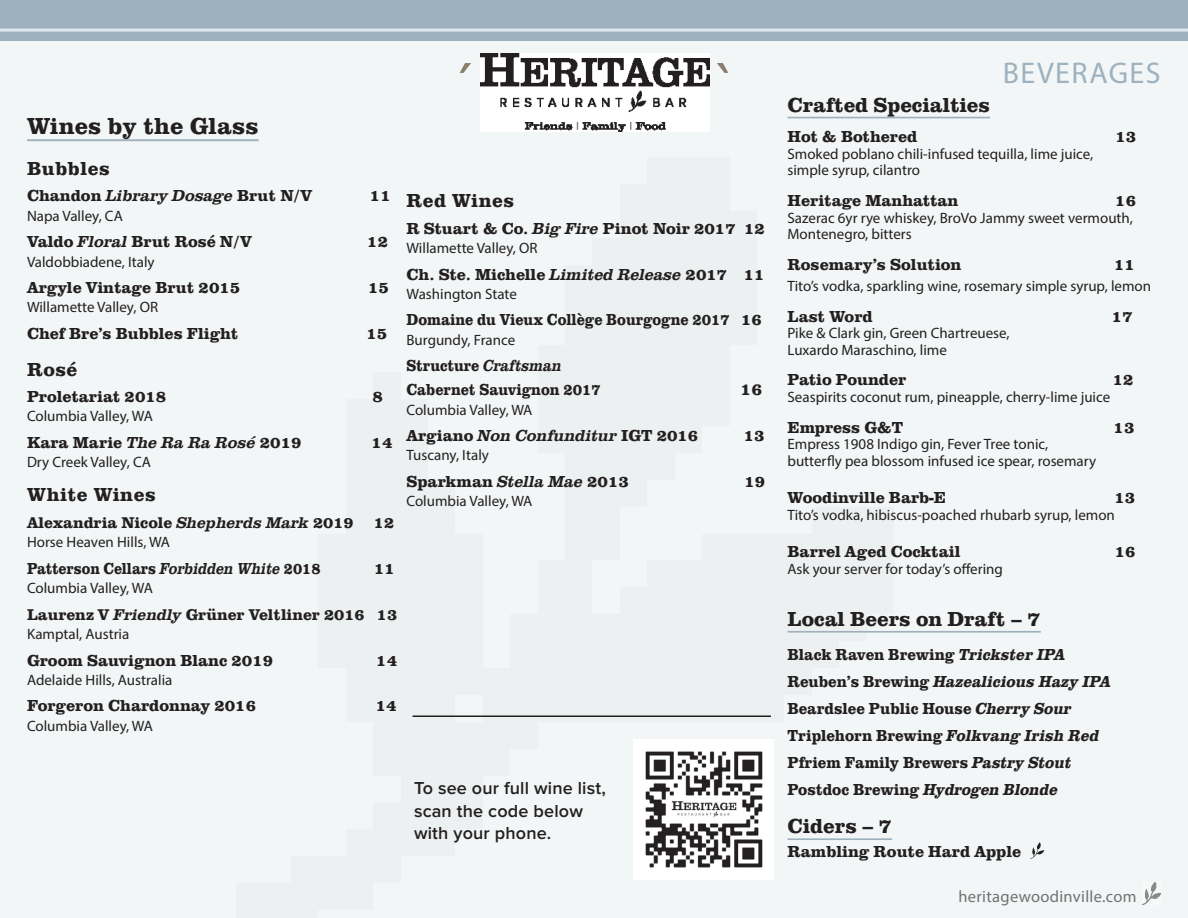
<style>
.page{position:relative;width:1188px;height:918px;background:#f3f6f7}
.page>*{position:absolute;margin:0;border:0;box-sizing:border-box;transform-origin:0 0}
.t1{font:69.3px "Myriad Pro";color:#8a7e6d;scale:.9 1}
.SECTION_HEADER{font:30px "Myriad Pro";letter-spacing:.05em;color:#9db2be}
.SECTION_HEADER-2{font:700 24px "Clarendon URW";letter-spacing:.01em;color:#231f20}
.SECTION_HEADER-3{font:700 21px "Clarendon URW";color:#231f20}
.SECTION_HEADER-4{font:700 19.5px "Clarendon URW";letter-spacing:.03em;color:#231f20}
.HEADING{font:600 18px/22.5px "Proxima Nova";letter-spacing:.01em;color:#231f20}
.HEADING-2{font:700 17.25px "Clarendon URW";color:#231f20}
.HEADING-3{font:700 16.5px "Clarendon URW";color:#231f20}
.REGION{font:700 16.5px "Clarendon URW";color:#231f20;scale:.94 1}
.Cocktail_Name{font:700 16.5px "Clarendon URW";color:#231f20}
.HEADING-4{font:700 16.5px/24px "Clarendon URW";color:#231f20;scale:.9 1}
.DESCRIPTION{font:700 16.5px "Clarendon URW";color:#231f20}
.HEADING-5{font:700 16.5px "Clarendon URW";color:#231f20;scale:.88 1}
.REGION-2{font:italic 700 16.5px "Clarendon URW";letter-spacing:.01em;color:#231f20;scale:.94 1}
.t2{font:16.5px "Myriad Pro";letter-spacing:.02em;color:#727172}
.SECTION_HEADER-5{font:700 16.5px "Clarendon URW";color:#231f20}
.HEADING-6{font:700 16.2px "Clarendon URW";color:#231f20}
.Cocktail_description{font:15px/16.5px "Myriad Pro";color:#231f20}
.HEADING-7{font:15px "Myriad Pro";color:#231f20}
.DESCRIPTION-2{font:15px/16.5px "Myriad Pro";color:#231f20}
.AREA{font:15px "Myriad Pro";color:#231f20}
.s1{font-weight:500;font-style:italic}
.s2{font-style:italic}
.s3{font-style:normal}
</style>
<div class="page">
<img style="left:1143px;top:883px;width:18px;height:21px">
<img style="left:481px;top:54px;width:228px;height:78px">
<div style="left:0;top:0;width:1188px;height:40px;background:#9db2be"></div>
<hr style="left:0;top:29px;width:1188px;height:3px;background:#dfe6ea">
<hr style="left:27px;top:139px;width:232px;height:2px;background:#9db2be">
<hr style="left:788px;top:117px;width:202px;height:1px;background:#9db2be">
<hr style="left:788px;top:631px;width:253px;height:2px;background:#9db2be">
<hr style="left:788px;top:838px;width:104px;height:2px;background:#9db2be">
<hr style="left:413px;top:716px;width:358px;height:1px;background:#231f20">
<img style="left:634px;top:739px;width:140px;height:140px">
<svg style="left:1030px;top:842px;width:14px;height:17px"></svg>
<h1 class="t1" style="left:716px;top:45px;width:22px">`</h1>
<p class="SECTION_HEADER-2" style="left:27px;top:109px;width:233px">Wines by the Glass</p>
<p class="SECTION_HEADER-4" style="left:27px;top:154px;width:84px">Bubbles</p>
<p class="HEADING-3" style="left:27px;top:184px;width:287px">Chandon <span class="s1">Library Dosage</span> Brut N/V</p>
<p class="HEADING-3" style="left:370px;top:184px;width:22px">11</p>
<p class="AREA" style="left:27px;top:206px;width:97px">Napa Valley, CA</p>
<p class="HEADING-3" style="left:27px;top:230px;width:226px">Valdo <span class="s1">Floral</span> Brut Rosé N/V</p>
<p class="HEADING-3" style="left:367px;top:230px;width:22px">12</p>
<p class="HEADING-7" style="left:27px;top:252px;width:129px">Valdobbiadene, Italy</p>
<p class="HEADING-3" style="left:27px;top:276px;width:215px">Argyle Vintage Brut 2015</p>
<p class="HEADING-3" style="left:368px;top:276px;width:22px">15</p>
<p class="HEADING-7" style="left:27px;top:298px;width:133px">Willamette Valley, OR</p>
<p class="HEADING-3" style="left:27px;top:321px;width:213px">Chef Bre’s Bubbles Flight</p>
<p class="HEADING-3" style="left:366px;top:321px;width:22px">15</p>
<p class="SECTION_HEADER-4" style="left:27px;top:355px;width:52px">Rosé</p>
<p class="HEADING-3" style="left:27px;top:385px;width:141px">Proletariat 2018</p>
<p class="HEADING-3" style="left:372px;top:385px;width:12px">8</p>
<p class="HEADING-7" style="left:27px;top:407px;width:127px">Columbia Valley, WA</p>
<p class="HEADING-3" style="left:27px;top:431px;width:276px">Kara Marie <span class="s1">The Ra Ra Rosé</span> 2019</p>
<p class="HEADING-3" style="left:372px;top:431px;width:22px">14</p>
<p class="HEADING-7" style="left:27px;top:453px;width:126px">Dry Creek Valley, CA</p>
<p class="SECTION_HEADER-4" style="left:27px;top:480px;width:130px">White Wines</p>
<p class="HEADING-6" style="left:27px;top:510px;width:328px">Alexandria Nicole <span class="s1">Shepherds Mark</span> 2019</p>
<p class="HEADING-6" style="left:374px;top:510px;width:22px">12</p>
<p class="HEADING-7" style="left:27px;top:533px;width:145px">Horse Heaven Hills, WA</p>
<p class="HEADING-5" style="left:27px;top:556px;width:335px">Patterson Cellars <span class="s1">Forbidden White</span> 2018</p>
<p class="HEADING-3" style="left:374px;top:556px;width:22px">11</p>
<p class="HEADING-7" style="left:27px;top:579px;width:127px">Columbia Valley, WA</p>
<p class="HEADING-6" style="left:27px;top:602px;width:372px">Laurenz V <span class="s1">Friendly</span> Grüner Veltliner 2016 13</p>
<p class="HEADING-7" style="left:27px;top:625px;width:104px">Kamptal, Austria</p>
<p class="HEADING-3" style="left:27px;top:648px;width:248px">Groom Sauvignon Blanc 2019</p>
<p class="HEADING-3" style="left:376px;top:648px;width:22px">14</p>
<p class="HEADING-7" style="left:27px;top:670px;width:147px">Adelaide Hills, Australia</p>
<p class="HEADING-3" style="left:27px;top:694px;width:231px">Forgeron Chardonnay 2016</p>
<p class="HEADING-3" style="left:376px;top:694px;width:22px">14</p>
<p class="HEADING-7" style="left:27px;top:716px;width:127px">Columbia Valley, WA</p>
<p class="SECTION_HEADER-4" style="left:406px;top:186px;width:109px">Red Wines</p>
<p class="HEADING-3" style="left:406px;top:216px;width:360px">R Stuart &amp; Co. <span class="s1">Big Fire</span> Pinot Noir 2017 12</p>
<p class="HEADING-7" style="left:406px;top:239px;width:133px">Willamette Valley, OR</p>
<p class="HEADING-3" style="left:406px;top:262px;width:360px">Ch. Ste. Michelle <span class="s1">Limited Release</span> 2017 11</p>
<p class="HEADING-7" style="left:406px;top:284px;width:112px">Washington State</p>
<p class="HEADING-4" style="left:406px;top:307px;width:396px">Domaine du Vieux Collège Bourgogne 2017 16</p>
<p class="HEADING-7" style="left:406px;top:330px;width:110px">Burgundy, France</p>
<p class="HEADING-4" style="left:406px;top:353px;width:217px">Structure <span class="s1">Craftsman<br></span>Cabernet Sauvignon 2017</p>
<p class="HEADING-2" style="left:741px;top:377px;width:23px">16</p>
<p class="HEADING-7" style="left:406px;top:400px;width:127px">Columbia Valley, WA</p>
<p class="HEADING-3" style="left:406px;top:424px;width:293px">Argiano <span class="s1">Non Confunditur</span> IGT 2016</p>
<p class="HEADING-3" style="left:744px;top:424px;width:22px">13</p>
<p class="HEADING-7" style="left:406px;top:446px;width:84px">Tuscany, Italy</p>
<p class="HEADING-3" style="left:406px;top:469px;width:224px">Sparkman <span class="s1">Stella Mae</span> 2013</p>
<p class="HEADING-3" style="left:744px;top:469px;width:22px">19</p>
<p class="HEADING-7" style="left:406px;top:492px;width:127px">Columbia Valley, WA</p>
<p class="HEADING" style="left:414px;top:778px;width:193px">To see our full wine list, scan the code below</p>
<p class="HEADING" style="left:414px;top:823px;width:139px">with your phone.</p>
<p class="SECTION_HEADER" style="left:1003px;top:54px;width:159px">BEVERAGES</p>
<p class="SECTION_HEADER-3" style="left:788px;top:89px;width:204px">Crafted Specialties</p>
<p class="Cocktail_Name" style="left:788px;top:125px;width:131px">Hot &amp; Bothered</p>
<p class="Cocktail_Name" style="left:1115px;top:125px;width:22px">13</p>
<p class="Cocktail_description" style="left:788px;top:145px;width:307px">Smoked poblano chili-infused tequilla, lime juice, simple syrup, cilantro</p>
<p class="Cocktail_Name" style="left:788px;top:188px;width:173px">Heritage Manhattan</p>
<p class="Cocktail_Name" style="left:1115px;top:188px;width:22px">16</p>
<p class="Cocktail_description" style="left:788px;top:209px;width:347px">Sazerac 6yr rye whiskey, BroVo Jammy sweet vermouth,<br>Montenegro, bitters</p>
<p class="Cocktail_Name" style="left:788px;top:252px;width:176px">Rosemary’s Solution</p>
<p class="Cocktail_Name" style="left:1114px;top:252px;width:22px">11</p>
<p class="Cocktail_description" style="left:788px;top:277px;width:365px">Tito’s vodka, sparkling wine, rosemary simple syrup, lemon</p>
<p class="Cocktail_Name" style="left:788px;top:304px;width:87px">Last Word</p>
<p class="Cocktail_Name" style="left:1112px;top:304px;width:22px">17</p>
<p class="Cocktail_description" style="left:788px;top:325px;width:224px">Pike &amp; Clark gin, Green Chartreuese,<br>Luxardo Maraschino, lime</p>
<p class="Cocktail_Name" style="left:788px;top:368px;width:120px">Patio Pounder</p>
<p class="Cocktail_Name" style="left:1113px;top:368px;width:22px">12</p>
<p class="Cocktail_description" style="left:788px;top:388px;width:324px">Seaspirits coconut rum, pineapple, cherry-lime juice</p>
<p class="Cocktail_Name" style="left:788px;top:415px;width:117px">Empress G&amp;T</p>
<p class="Cocktail_Name" style="left:1114px;top:415px;width:22px">13</p>
<p class="DESCRIPTION-2" style="left:788px;top:436px;width:310px">Empress 1908 Indigo gin, Fever Tree tonic, butterfly pea blossom infused ice spear, rosemary</p>
<p class="DESCRIPTION" style="left:788px;top:485px;width:160px">Woodinville Barb-E</p>
<p class="DESCRIPTION" style="left:1114px;top:485px;width:22px">13</p>
<p class="DESCRIPTION-2" style="left:788px;top:506px;width:329px">Tito’s vodka, hibiscus-poached rhubarb syrup, lemon</p>
<p class="DESCRIPTION" style="left:788px;top:539px;width:174px">Barrel Aged Cocktail</p>
<p class="DESCRIPTION" style="left:1115px;top:539px;width:22px">16</p>
<p class="DESCRIPTION-2" style="left:788px;top:560px;width:217px">Ask your server for today’s offering</p>
<p class="SECTION_HEADER-3" style="left:788px;top:603px;width:255px">Local Beers on Draft – 7</p>
<p class="REGION" style="left:788px;top:642px;width:297px">Black Raven Brewing <span class="s2">Trickster IPA</span></p>
<p class="REGION-2" style="left:788px;top:671px;width:346px"><span class="s3">Reuben’s Brewing</span> Hazealicious Hazy IPA</p>
<p class="REGION" style="left:788px;top:696px;width:304px">Beardslee Public House <span class="s2">Cherry Sour</span></p>
<p class="REGION" style="left:788px;top:723px;width:333px">Triplehorn Brewing <span class="s2">Folkvang Irish Red</span></p>
<p class="REGION" style="left:788px;top:750px;width:304px">Pfriem Family Brewers <span class="s2">Pastry Stout</span></p>
<p class="REGION" style="left:788px;top:777px;width:289px">Postdoc Brewing <span class="s2">Hydrogen Blonde</span></p>
<p class="SECTION_HEADER-3" style="left:788px;top:811px;width:106px">Ciders – 7</p>
<p class="SECTION_HEADER-5" style="left:788px;top:840px;width:235px">Rambling Route Hard Apple</p>
<p class="t2" style="left:958px;top:886px;width:180px">heritagewoodinville.com</p>
</div>
